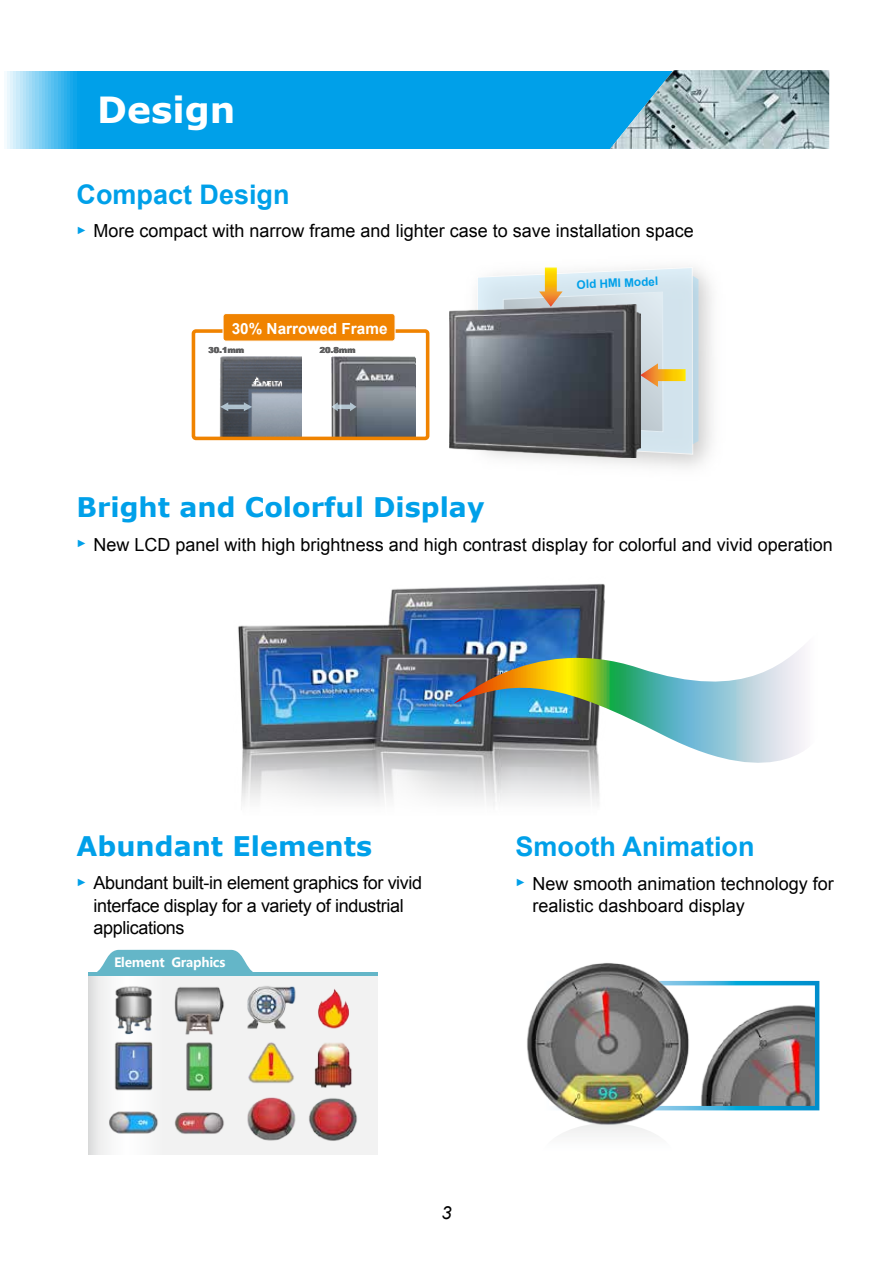
<style>
.page{position:relative;width:893px;height:1263px;background:#fff}
.page>*{position:absolute;margin:0;border:0;box-sizing:border-box;transform-origin:0 0}
.t1{font:700 36px "Verdana";color:#fff}
.t2{font:700 27px "Verdana";color:#00a0e9}
.t3{font:700 27px "Arial";color:#00a0e9}
.t4{font:18px/22.5px "Arial";color:#000}
.t5{font:18px/22.5px "Arial";letter-spacing:-.02em;color:#000}
.t6{font:italic 18px "Arial";color:#000}
.t7{font:700 15.3px "Arial";color:#fff}
.t8{font:700 12.75px "Microsoft Ya Hei";letter-spacing:-.02em;color:#fff}
.t9{font:700 11.7px "Arial";color:#00a0e9}
.t10{font:900 8.25px "Arial";color:#5e5e5f}
.s1{font-size:10.5px;color:#00a0e9}
</style>
<div class="page">
<img style="left:501px;top:270px;width:212px;height:198px">
<img style="left:449px;top:307px;width:191px;height:150px">
<svg style="left:477px;top:267px;width:221px;height:187px;background:#898f93"></svg>
<img style="left:219px;top:356px;width:82px;height:79px">
<img style="left:331px;top:356px;width:83px;height:79px">
<div style="left:192px;top:329px;width:237px;height:111px;border:4px solid #f08300;border-radius:3px"></div>
<svg style="left:331px;top:402px;width:26px;height:9px"></svg>
<svg style="left:220px;top:402px;width:32px;height:9px"></svg>
<div style="left:223px;top:314px;width:172px;height:27px;background:#f08300;border-radius:3px"></div>
<div style="left:223px;top:313px;width:173px;height:29px;border:1px solid #fff;border-radius:3px"></div>
<div style="left:0;top:71px;width:808px;height:78px;background:#00a0e9"></div>
<img style="left:610px;top:70px;width:219px;height:79px">
<div style="left:187px;top:976px;width:191px;height:178px;background:#f2f2f2"></div>
<svg style="left:375px;top:976px;width:3px;height:162px"></svg>
<div style="left:88px;top:1092px;width:290px;height:36px;background:#f2f2f2"></div>
<svg style="left:88px;top:976px;width:99px;height:178px"></svg>
<svg style="left:88px;top:950px;width:174px;height:23px"></svg>
<hr style="left:88px;top:973px;width:290px;height:3px;background:#64b6c8">
<img style="left:701px;top:1005px;width:113px;height:100px">
<img style="left:238px;top:583px;width:367px;height:223px">
<img style="left:454px;top:631px;width:351px;height:133px">
<svg style="left:562px;top:1126px;width:92px;height:8px"></svg>
<img style="left:527px;top:963px;width:170px;height:163px">
<img style="left:101px;top:984px;width:61px;height:161px">
<img style="left:245px;top:980px;width:53px;height:162px">
<img style="left:306px;top:981px;width:55px;height:162px">
<img style="left:174px;top:980px;width:53px;height:169px">
<h1 class="t1" style="left:97px;top:85px;width:140px">Design</h1>
<h2 class="t3" style="left:77px;top:176px;width:215px">Compact Design</h2>
<p class="t4" style="left:77px;top:220px;width:619px"><sup>►</sup> More compact with narrow frame and lighter case to save installation space</p>
<p class="t7" style="left:232px;top:318px;width:157px">30% Narrowed Frame</p>
<p class="t10" style="left:209px;top:344px;width:37px">30.1mm</p>
<p class="t10" style="left:320px;top:344px;width:37px">20.8mm</p>
<p class="t9" style="left:576px;top:276px;width:83px;rotate:-2deg">Old HMI Model</p>
<h2 class="t2" style="left:77px;top:488px;width:409px">Bright and Colorful Display</h2>
<p class="t4" style="left:77px;top:533px;width:758px"><sup>►</sup> New LCD panel with high brightness and high contrast display for colorful and vivid operation</p>
<h2 class="t2" style="left:77px;top:827px;width:297px">Abundant Elements</h2>
<p class="t5" style="left:94px;top:872px;width:330px;text-indent:-17px"><span class="s1">►</span> Abundant built-in element graphics for vivid interface display for a variety of industrial applications</p>
<p class="t8" style="left:114px;top:953px;width:113px">Element Graphics</p>
<h2 class="t3" style="left:516px;top:829px;width:240px">Smooth Animation</h2>
<p class="t4" style="left:533px;top:872px;width:303px;text-indent:-17px"><sup>►</sup> New smooth animation technology for realistic dashboard display</p>
<p class="t6" style="left:441px;top:1201px;width:12px">3</p>
</div>
